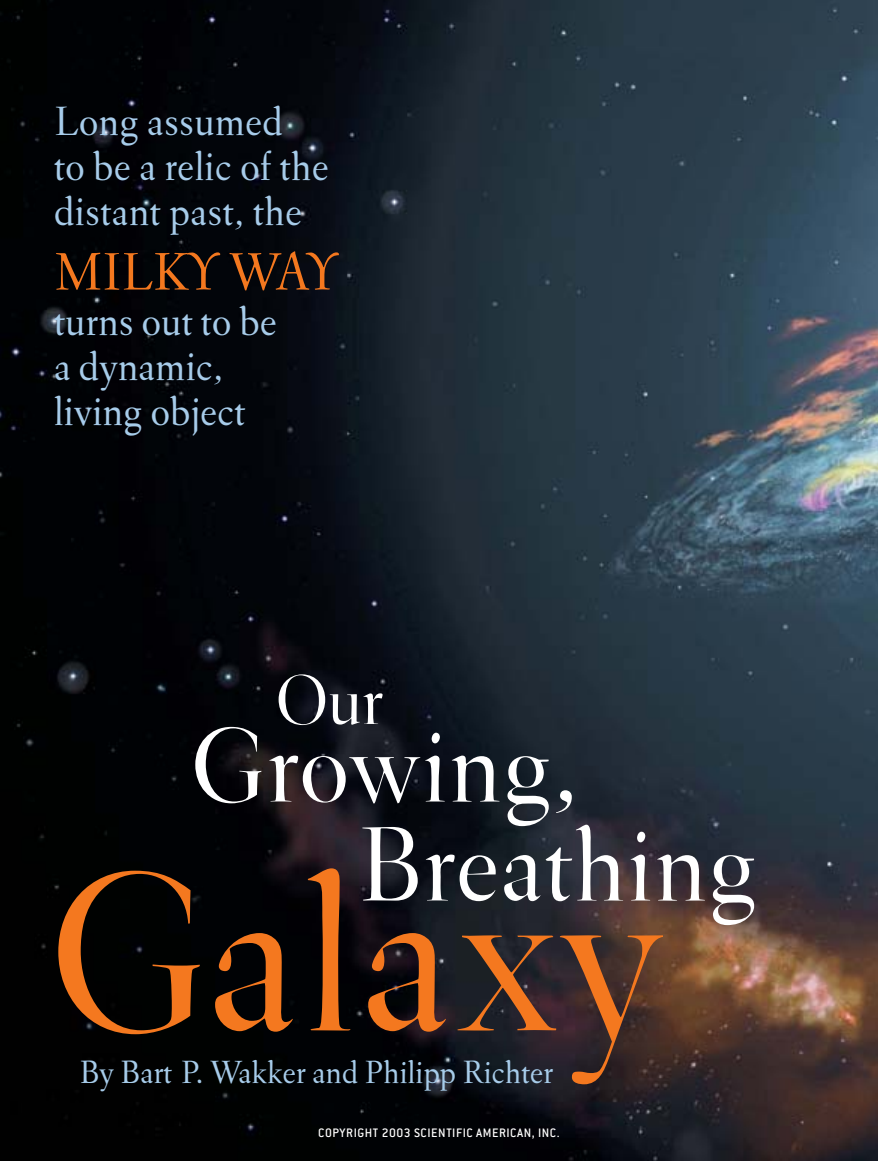
<style>
.page{position:relative;width:878px;height:1161px;background:#fff}
.page>*{position:absolute;margin:0;border:0;box-sizing:border-box;transform-origin:0 0}
.t1{font:231px "Eldorado Display";letter-spacing:.02em;color:#f4781f}
.t2{font:108px/99px "Eldorado Display";letter-spacing:.01em;color:#fff}
.t3{font:72px "Eldorado Display";color:#fff}
.t4{font:300 54px "Eldorado Text";letter-spacing:-.01em;color:#f4781f}
.t5{font:300 42px/45px "Eldorado Text";letter-spacing:.01em;color:#a7ccea}
.t6{font:300 33px "Eldorado Text";letter-spacing:.005em;color:#a7ccea}
.t7{font:500 13.5px "Conduit ITC";letter-spacing:.04em;color:#fff}
</style>
<div class="page">
<img style="left:0;top:0;width:878px;height:1161px">
<p class="t5" style="left:54px;top:100px;width:276px">Long assumed<br>to be a relic of the distant past, the</p>
<p class="t4" style="left:54px;top:242px;width:286px">MILKY WAY</p>
<p class="t5" style="left:54px;top:299px;width:224px">turns out to be a dynamic, living object</p>
<h3 class="t3" style="left:275px;top:661px;width:109px">Our</h3>
<h2 class="t2" style="left:357px;top:720px;width:401px;text-indent:-166px">Growing,<br>Breathing</h2>
<h1 class="t1" style="left:49px;top:829px;width:614px">Galaxy</h1>
<p class="t6" style="left:79px;top:1054px;width:475px">By Bart P. Wakker and Philipp Richter</p>
<p class="t7" style="left:318px;top:1125px;width:243px">COPYRIGHT 2003 SCIENTIFIC AMERICAN, INC.</p>
</div>
